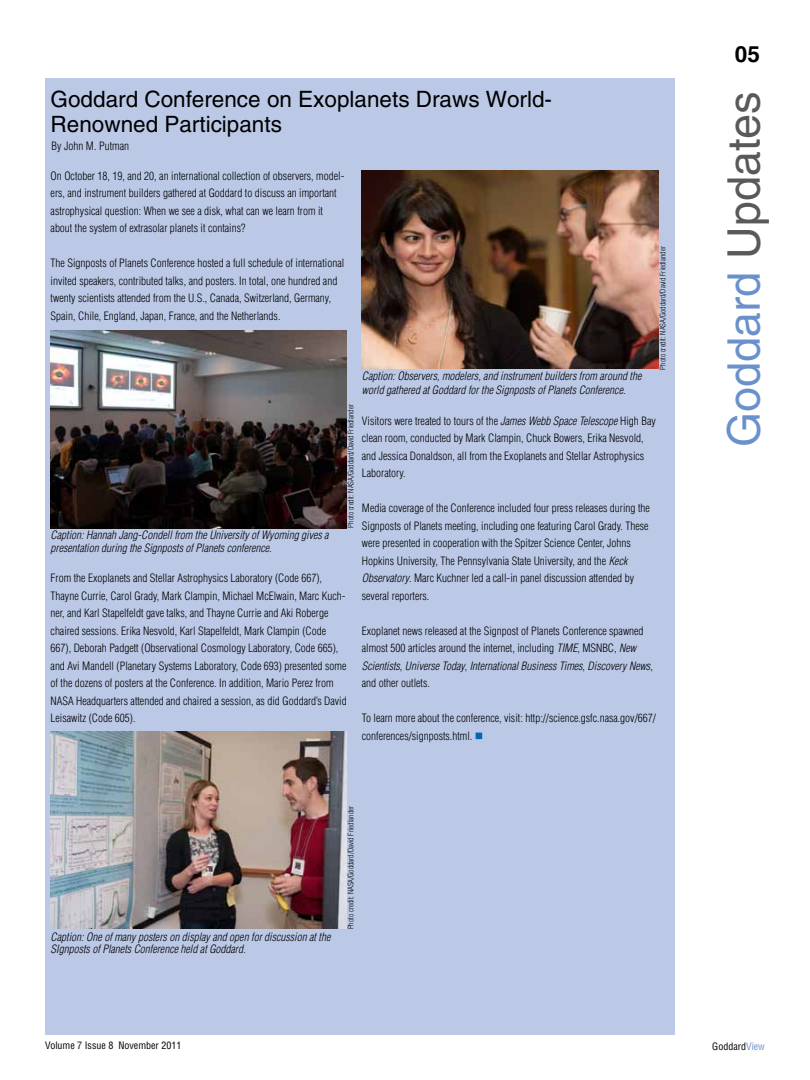
<style>
.page{position:relative;width:810px;height:1080px;background:#fff}
.page>*{position:absolute;margin:0;border:0;box-sizing:border-box;transform-origin:0 0}
.t1{font:45px "Helvetica";color:#6a91cb}
.t2{font:22.5px/25px "Helvetica";color:#000}
.t3{font:700 22.5px "Helvetica";color:#000}
.t4{font:300 condensed 11.25px/17.5px "Helvetica";color:#000}
.t5{font:italic 300 condensed 11.25px/12.5px "Helvetica";color:#000}
.t6{font:condensed 10px "Helvetica";color:#000}
.t7{font:300 condensed 7.5px "Helvetica";color:#000}
.s1{font-style:italic}
.s2{color:#0066b3}
.s3{color:#58595b}
.s4{color:#6a91cb}
</style>
<div class="page">
<div style="left:45px;top:79px;width:630px;height:956px;background:#bbc9e7"></div>
<img style="left:51px;top:331px;width:296px;height:197px">
<img style="left:51px;top:731px;width:296px;height:198px">
<img style="left:362px;top:171px;width:296px;height:197px">
<h2 class="t2" style="left:51px;top:87px;width:503px">Goddard Conference on Exoplanets Draws World-<br>Renowned Participants</h2>
<p class="t4" style="left:52px;top:137px;width:79px">By John M. Putman</p>
<p class="t4" style="left:51px;top:167px;width:295px">On October 18, 19, and 20, an international collection of observers, model&shy;ers, and instrument builders gathered at Goddard to discuss an important astrophysical question: When we see a disk, what can we learn from it about the system of extrasolar planets it contains?</p>
<p class="t4" style="left:51px;top:254px;width:295px">The Signposts of Planets Conference hosted a full schedule of international invited speakers, contributed talks, and posters. In total, one hundred and twenty scientists attended from the U.S., Canada, Switzerland, Germany, Spain, Chile, England, Japan, France, and the Netherlands.</p>
<p class="t5" style="left:362px;top:369px;width:281px;line-height:13.8px">Caption: Observers, modelers, and instrument builders from around the world gathered at Goddard for the Signposts of Planets Conference.</p>
<p class="t7" style="left:658px;top:370px;width:125px;rotate:-90deg">Photo credit: NASA/Goddard/David Friedlander</p>
<p class="t7" style="left:346px;top:528px;width:125px;rotate:-90deg">Photo credit: NASA/Goddard/David Friedlander</p>
<p class="t4" style="left:362px;top:412px;width:295px">Visitors were treated to tours of the <span class="s1">James Webb Space Telescope</span> High Bay clean room, conducted by Mark Clampin, Chuck Bowers, Erika Nesvold, and Jessica Donaldson, all from the Exoplanets and Stellar Astrophysics Laboratory.</p>
<p class="t4" style="left:362px;top:499px;width:290px">Media coverage of the Conference included four press releases during the Signposts of Planets meeting, including one featuring Carol Grady. These were presented in cooperation with the Spitzer Science Center, Johns Hopkins University, The Pennsylvania State University, and the <span class="s1">Keck Observatory</span>. Marc Kuchner led a call-in panel discussion attended by several reporters.</p>
<p class="t4" style="left:362px;top:622px;width:292px">Exoplanet news released at the Signpost of Planets Conference spawned almost 500 articles around the internet, including <span class="s1">TIME</span>, MSNBC, <span class="s1">New Scientists</span>, <span class="s1">Universe Today</span>, <span class="s1">International Business Times</span>, <span class="s1">Discovery News</span>, and other outlets.</p>
<p class="t4" style="left:362px;top:710px;width:296px">To learn more about the conference, visit: http://science.gsfc.nasa.gov/667/ conferences/signposts.html. <span class="s2">■</span></p>
<p class="t5" style="left:51px;top:529px;width:280px">Caption: Hannah Jang-Condell from the University of Wyoming gives a presentation during the Signposts of Planets conference.</p>
<p class="t4" style="left:51px;top:569px;width:298px">From the Exoplanets and Stellar Astrophysics Laboratory (Code 667), Thayne Currie, Carol Grady, Mark Clampin, Michael McElwain, Marc Kuch&shy;ner, and Karl Stapelfeldt gave talks, and Thayne Currie and Aki Roberge chaired sessions. Erika Nesvold, Karl Stapelfeldt, Mark Clampin (Code 667), Deborah Padgett (Observational Cosmology Laboratory, Code 665), and Avi Mandell (Planetary Systems Laboratory, Code 693) presented some of the dozens of posters at the Conference. In addition, Mario Perez from NASA Headquarters attended and chaired a session, as did Goddard’s David Leisawitz (Code 605).</p>
<p class="t5" style="left:51px;top:930px;width:281px">Caption: One of many posters on display and open for discussion at the<br>SIgnposts of Planets Conference held at Goddard.</p>
<p class="t7" style="left:346px;top:929px;width:125px;rotate:-90deg">Photo credit: NASA/Goddard/David Friedlander</p>
<h2 class="t3" style="left:735px;top:41px;width:27px">05</h2>
<h1 class="t1" style="left:718px;top:447px;width:357px;rotate:-90deg">Goddard <span class="s3">Updates</span></h1>
<p class="t6" style="left:45px;top:1039px;width:138px">Volume 7 Issue 8 November 2011</p>
<p class="t6" style="left:712px;top:1040px;width:54px">Goddard<span class="s4">View</span></p>
</div>
